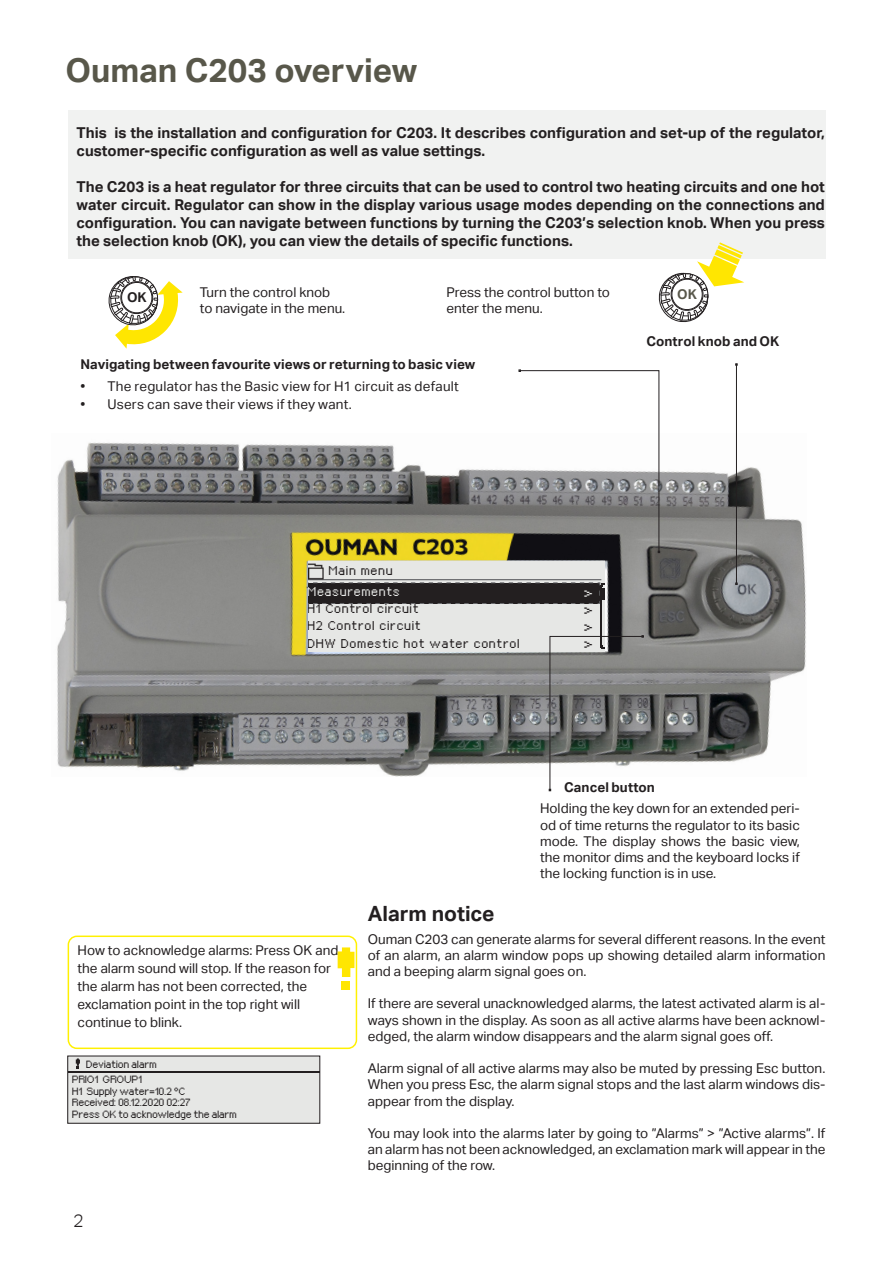
<style>
.page{position:relative;width:893px;height:1263px;background:#fff}
.page>*{position:absolute;margin:0;border:0;box-sizing:border-box;transform-origin:0 0}
.Otsikko{font:700 33px "Aktiv Grotesk";color:#58574a}
.t1{font:700 21px "Aktiv Grotesk";color:#231f20}
.t2{font:300 18px "Aktiv Grotesk";color:#231f20}
.Ingressi{font:700 15px/18px "Aktiv Grotesk";color:#231f20}
.Leipäteksti{font:13.5px/16.2px "Aktiv Grotesk";color:#231f20;text-align:justify}
.Taulukoiden_sisältö{font:13.5px/18px "Aktiv Grotesk";color:#231f20}
.Leipäteksti_BOLD{font:700 13.5px "Aktiv Grotesk";letter-spacing:.005em;color:#231f20}
.Leipäteksti-2{font:13.5px "Aktiv Grotesk";letter-spacing:.02em;color:#231f20}
.t3{font:700 13.5px "Aktiv Grotesk";color:#58574a}
.t4{font:10.05px/17.1px "px sans nouveaux";color:#231f20;text-align:justify;scale:2 1}
.t5{font:8.85px/17.1px "px sans nouveaux";letter-spacing:.1em;color:#231f20}
.t6{font:7.35px "px sans nouveaux";letter-spacing:.01em;color:#231f20}
.s1{color:#e6e7e5}
</style>
<div class="page">
<div style="left:68px;top:111px;width:757px;height:148px;background:#f1f2f1"></div>
<svg style="left:108px;top:276px;width:75px;height:73px"></svg>
<svg style="left:658px;top:242px;width:86px;height:80px"></svg>
<img style="left:57px;top:442px;width:749px;height:329px">
<svg style="left:519px;top:370px;width:141px;height:183px"></svg>
<hr style="left:736px;top:365px;width:1px;height:218px;background:#231f20">
<svg style="left:308px;top:560px;width:336px;height:231px;background:#9b9c9b"></svg>
<div style="left:68px;top:935px;width:289px;height:114px;border:2px solid #fff101;border-radius:9px"></div>
<div style="left:342px;top:981px;width:8px;height:9px;background:#ffe601"></div>
<svg style="left:338px;top:947px;width:16px;height:30px"></svg>
<div style="left:68px;top:1056px;width:252px;height:67px;background:#e6e7e5"></div>
<hr style="left:68px;top:1072px;width:252px;height:1px;background:#231f20">
<svg style="left:76px;top:1058px;width:4px;height:11px"></svg>
<p class="Otsikko" style="left:65px;top:51px;width:353px">Ouman C203 overview</p>
<p class="Ingressi" style="left:77px;top:124px;width:750px">This is the installation and configuration for C203. It describes configuration and set-up of the regulator, customer-specific configuration as well as value settings.</p>
<p class="Ingressi" style="left:77px;top:178px;width:750px;text-align:justify">The C203 is a heat regulator for three circuits that can be used to control two heating circuits and one hot water circuit. Regulator can show in the display various usage modes depending on the connections and configuration. You can navigate between functions by turning the C203’s selection knob. When you press the selection knob (OK), you can view the details of specific functions.</p>
<p class="Leipäteksti" style="left:200px;top:284px;width:132px">Turn the control knob</p>
<p class="Leipäteksti" style="left:200px;top:300px;width:147px">to navigate in the menu.</p>
<p class="Leipäteksti" style="left:446px;top:284px;width:165px">Press the control button to</p>
<p class="Leipäteksti" style="left:446px;top:300px;width:98px">enter the menu.</p>
<p class="Leipäteksti_BOLD" style="left:127px;top:290px;width:21px">OK</p>
<p class="t3" style="left:677px;top:287px;width:21px">OK</p>
<p class="Leipäteksti_BOLD" style="left:80px;top:356px;width:397px">Navigating between favourite views or returning to basic view</p>
<p class="Leipäteksti" style="left:80px;top:378px;width:380px">• The regulator has the Basic view for H1 circuit as default</p>
<p class="Leipäteksti-2" style="left:80px;top:397px;width:273px">• Users can save their views if they want.</p>
<p class="Leipäteksti_BOLD" style="left:646px;top:333px;width:134px">Control knob and OK</p>
<p class="t5" style="left:329px;top:563px;width:65px">Main menu</p>
<p class="t5" style="left:308px;top:584px;width:214px"><span class="s1">Measurements<br></span>H1 Control circuit<br>H2 Control circuit<br>DHW Domestic hot water control</p>
<p class="t4" style="left:584px;top:586px;width:7px"><span class="s1">&gt; </span>&gt; &gt; &gt;</p>
<p class="t1" style="left:368px;top:901px;width:128px">Alarm notice</p>
<p class="Leipäteksti_BOLD" style="left:564px;top:779px;width:92px">Cancel button</p>
<p class="Leipäteksti" style="left:540px;top:801px;width:261px">Holding the key down for an extended peri&shy;od of time returns the regulator to its basic mode. The display shows the basic view, the monitor dims and the keyboard locks if the locking function is in use.</p>
<p class="Taulukoiden_sisältö" style="left:78px;top:941px;width:262px">How to acknowledge alarms: Press OK and the alarm sound will stop. If the reason for the alarm has not been corrected, the exclamation point in the top right will continue to blink.</p>
<p class="Leipäteksti" style="left:368px;top:931px;width:459px">Ouman C203 can generate alarms for several different reasons. In the event of an alarm, an alarm window pops up showing detailed alarm information and a beeping alarm signal goes on.</p>
<p class="Leipäteksti" style="left:368px;top:995px;width:459px">If there are several unacknowledged alarms, the latest activated alarm is al&shy;ways shown in the display. As soon as all active alarms have been acknowl&shy;edged, the alarm window disappears and the alarm signal goes off.</p>
<p class="Leipäteksti" style="left:368px;top:1060px;width:459px">Alarm signal of all active alarms may also be muted by pressing Esc button.<br>When you press Esc, the alarm signal stops and the last alarm windows dis&shy;appear from the display.</p>
<p class="Leipäteksti" style="left:368px;top:1125px;width:459px">You may look into the alarms later by going to ”Alarms” &gt; ”Active alarms”. If an alarm has not been acknowledged, an exclamation mark will appear in the beginning of the row.</p>
<p class="t6" style="left:87px;top:1061px;width:72px">Deviation alarm</p>
<p class="t6" style="left:73px;top:1076px;width:71px">PRIO1 GROUP1</p>
<p class="t6" style="left:73px;top:1088px;width:115px">H1 Supply water=10.2 °C</p>
<p class="t6" style="left:73px;top:1099px;width:120px">Received: 08.12.2020 02:27</p>
<p class="t6" style="left:73px;top:1111px;width:166px">Press OK to acknowledge the alarm</p>
<h3 class="t2" style="left:73px;top:1210px;width:12px">2</h3>
</div>
